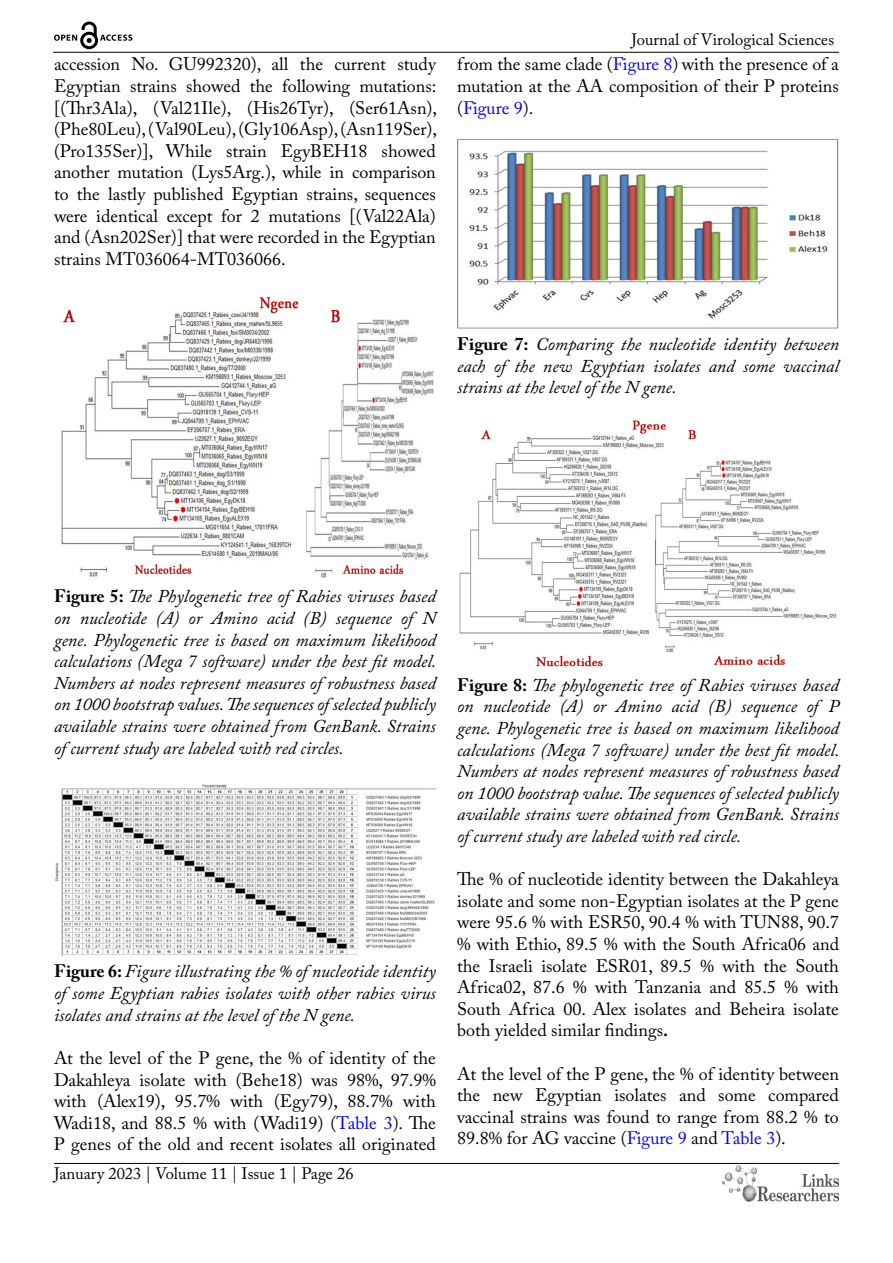
<style>
.page{position:relative;width:893px;height:1263px;background:#fff}
.page>*{position:absolute;margin:0;border:0;box-sizing:border-box;transform-origin:0 0}
.t1{font:18px/21.6px "Adobe Caslon Pro";color:#000;text-align:justify}
.t2{font:italic 18px/21.6px "Adobe Caslon Pro";color:#000;text-align:justify}
.t3{font:16.5px "Adobe Caslon Pro";color:#000}
.s1{color:#00f}
.s2{font-weight:700;font-style:normal}
.s3{font-weight:700}
</style>
<div class="page">
<hr style="left:53px;top:52px;width:786px;height:1px;background:#000">
<hr style="left:54px;top:1163px;width:785px;height:1px;background:#000">
<img style="left:722px;top:1166px;width:117px;height:36px">
<svg style="left:54px;top:22px;width:78px;height:27px"></svg>
<img style="left:61px;top:297px;width:373px;height:281px">
<img style="left:55px;top:784px;width:381px;height:172px">
<img style="left:457px;top:139px;width:382px;height:190px">
<img style="left:459px;top:420px;width:378px;height:247px">
<p class="t1" style="left:54px;top:53px;width:385px">accession No. GU992320), all the current study Egyptian strains showed the following mutations: [(Thr3Ala), (Val21Ile), (His26Tyr), (Ser61Asn), (Phe80Leu), (Val90Leu), (Gly106Asp), (Asn119Ser), (Pro135Ser)], While strain EgyBEH18 showed another mutation (Lys5Arg.), while in comparison to the lastly published Egyptian strains, sequences were identical except for 2 mutations [(Val22Ala) and (Asn202Ser)] that were recorded in the Egyptian strains MT036064-MT036066.</p>
<p class="t3" style="left:631px;top:30px;width:204px">Journal of Virological Sciences</p>
<p class="t1" style="left:457px;top:53px;width:383px">from the same clade (<span class="s1">Figure 8</span>) with the presence of a mutation at the AA composition of their P proteins (<span class="s1">Figure 9</span>).</p>
<p class="t2" style="left:457px;top:333px;width:383px"><span class="s2">Figure 7:</span> Comparing the nucleotide identity between each of the new Egyptian isolates and some vaccinal strains at the level of the N gene.</p>
<p class="t2" style="left:54px;top:585px;width:384px"><span class="s2">Figure 5:</span> The Phylogenetic tree of Rabies viruses based on nucleotide (A) or Amino acid (B) sequence of N gene. Phylogenetic tree is based on maximum likelihood calculations (Mega 7 software) under the best fit model.<br>Numbers at nodes represent measures of robustness based on 1000 bootstrap values. The sequences of selected publicly available strains were obtained from GenBank. Strains of current study are labeled with red circles.</p>
<p class="t2" style="left:54px;top:960px;width:383px"><span class="s2">Figure 6:</span> Figure illustrating the % of nucleotide identity of some Egyptian rabies isolates with other rabies virus isolates and strains at the level of the N gene.</p>
<p class="t1" style="left:54px;top:1047px;width:383px">At the level of the P gene, the % of identity of the Dakahleya isolate with (Behe18) was 98%, 97.9% with (Alex19), 95.7% with (Egy79), 88.7% with Wadi18, and 88.5 % with (Wadi19) (<span class="s1">Table 3</span>). The P genes of the old and recent isolates all originated</p>
<p class="t3" style="left:54px;top:1164px;width:301px">January 2023 | Volume 11 | Issue 1 | Page 26</p>
<p class="t2" style="left:457px;top:674px;width:384px"><span class="s2">Figure 8:</span> The phylogenetic tree of Rabies viruses based on nucleotide (A) or Amino acid (B) sequence of P gene. Phylogenetic tree is based on maximum likelihood calculations (Mega 7 software) under the best fit model.<br>Numbers at nodes represent measures of robustness based on 1000 bootstrap value. The sequences of selected publicly available strains were obtained from GenBank. Strains of current study are labeled with red circle.</p>
<p class="t1" style="left:457px;top:868px;width:383px">The % of nucleotide identity between the Dakahleya isolate and some non-Egyptian isolates at the P gene were 95.6 % with ESR50, 90.4 % with TUN88, 90.7 % with Ethio, 89.5 % with the South Africa06 and the Israeli isolate ESR01, 89.5 % with the South Africa02, 87.6 % with Tanzania and 85.5 % with South Africa 00. Alex isolates and Beheira isolate both yielded similar findings<span class="s3">.</span></p>
<p class="t1" style="left:457px;top:1062px;width:383px">At the level of the P gene, the % of identity between the new Egyptian isolates and some compared vaccinal strains was found to range from 88.2 % to 89.8% for AG vaccine (<span class="s1">Figure 9</span> and <span class="s1">Table 3</span>).</p>
</div>
